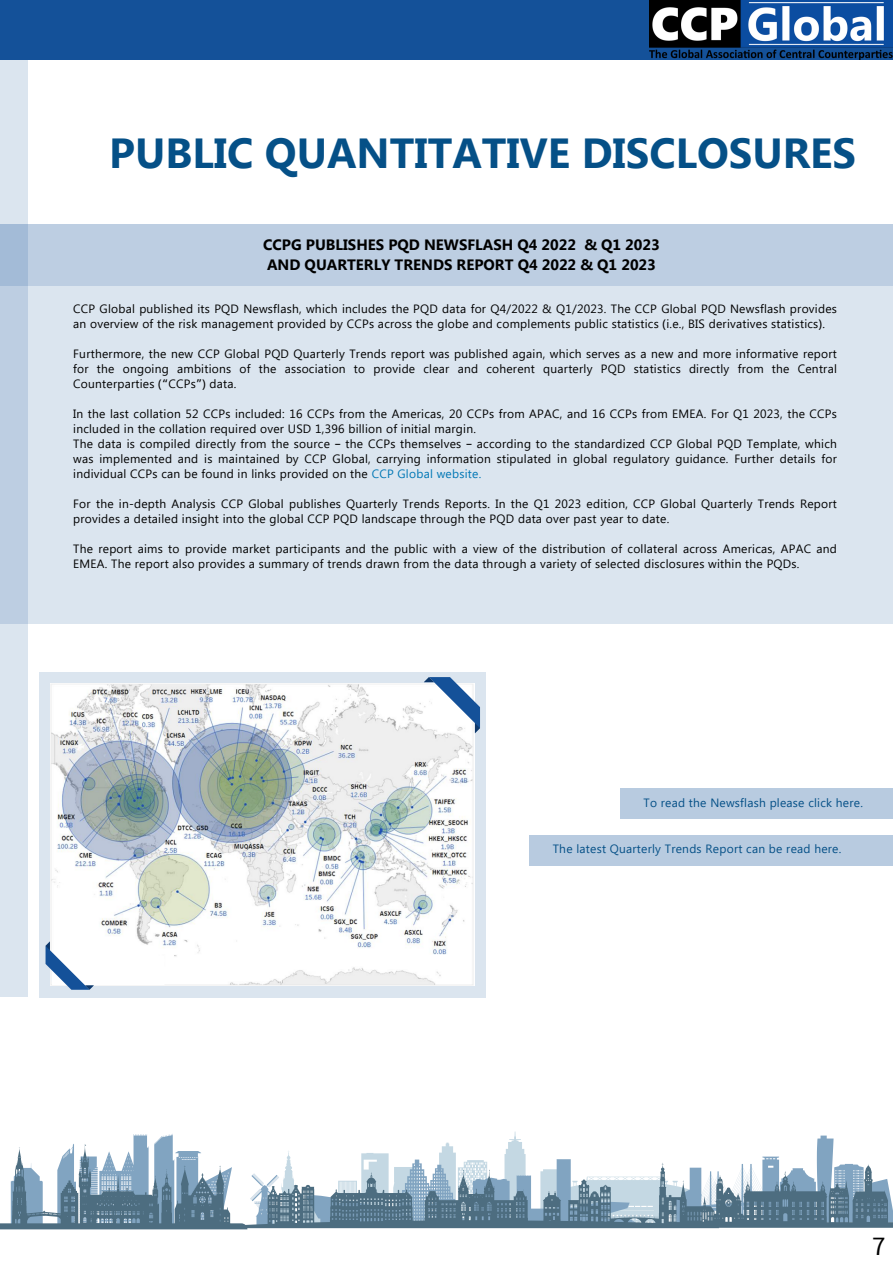
<style>
.page{position:relative;width:893px;height:1264px;background:#fff}
.page>*{position:absolute;margin:0;border:0;box-sizing:border-box;transform-origin:0 0}
.t1{font:700 42px "Segoe UI";color:#055087}
.t2{font:27px "Source Sans Pro";color:#000}
.t3{font:700 15px "Segoe UI";color:#000}
.t4{font:12px/15px "Segoe UI";letter-spacing:.02em;color:#000}
.t5{font:12px "Segoe UI";letter-spacing:.02em;color:#055087}
.s1{font-family:"Noto Sans"}
.s2{font-family:"Noto Sans Gurmukhi"}
.s3{color:#0077b5}
</style>
<div class="page">
<div style="left:0;top:0;width:892px;height:60px;background:#145199"></div>
<div style="left:0;top:224px;width:892px;height:399px;background:#dbe5ef"></div>
<div style="left:0;top:224px;width:892px;height:62px;background:#bdcee2"></div>
<div style="left:620px;top:788px;width:272px;height:30px;background:#b8cbe0"></div>
<svg style="left:0;top:1131px;width:892px;height:98px"></svg>
<svg style="left:0;top:60px;width:28px;height:936px;background:#ccd9e8"></svg>
<div style="left:529px;top:835px;width:363px;height:30px;background:#b8cbe0"></div>
<div style="left:39px;top:672px;width:447px;height:325px;background:#dbe5ef"></div>
<img style="left:50px;top:683px;width:424px;height:302px">
<svg style="left:424px;top:677px;width:56px;height:56px;background:#b6c8de"></svg>
<svg style="left:46px;top:941px;width:48px;height:48px;background:#b9cbe0"></svg>
<img style="left:649px;top:0;width:243px;height:60px">
<p class="t1" style="left:109px;top:122px;width:748px">PUBLIC QUANTITATIVE DISCLOSURES</p>
<p class="t3" style="left:263px;top:233px;width:398px">CCPG PUBLISHES PQD NEWSFLASH Q4 2022 &amp; Q1 2023</p>
<p class="t3" style="left:267px;top:253px;width:390px">AND QUARTERLY TRENDS REPORT Q4 2022 &amp; Q1 2023</p>
<p class="t4" style="left:73px;top:300px;width:765px">CCP Global published its PQD Newsflash, which includes the PQD data for Q4/2022 &amp; Q1/2023. The CCP Global PQD Newsflash provides an overview of the risk management provided by CCPs across the globe and complements public statistics <span class="s1">(</span>i.e., BIS derivatives statistics<span class="s1">)</span>.</p>
<p class="t4" style="left:73px;top:345px;width:765px;text-align:justify">Furthermore, the new CCP Global PQD Quarterly Trends report was published again, which serves as a new and more informative report for the ongoing ambitions of the association to provide clear and coherent quarterly PQD statistics directly from the Central Counterparties <span class="s1">(</span><span class="s2">“</span>CCPs<span class="s2">”</span><span class="s1">)</span> data.</p>
<p class="t4" style="left:73px;top:405px;width:765px">In the last collation 52 CCPs included: 16 CCPs from the Americas, 20 CCPs from APAC, and 16 CCPs from EMEA. For Q1 2023, the CCPs included in the collation required over USD 1,396 billion of initial margin.</p>
<p class="t4" style="left:73px;top:435px;width:765px;text-align:justify">The data is compiled directly from the source <span class="s2">–</span> the CCPs themselves <span class="s2">–</span> according to the standardized CCP Global PQD Template, which was implemented and is maintained by CCP Global, carrying information stipulated in global regulatory guidance. Further details for individual CCPs can be found in links provided on the <span class="s3">CCP Global website.</span></p>
<p class="t4" style="left:73px;top:495px;width:765px">For the in-depth Analysis CCP Global publishes Quarterly Trends Reports. In the Q1 2023 edition, CCP Global Quarterly Trends Report provides a detailed insight into the global CCP PQD landscape through the PQD data over past year to date.</p>
<p class="t4" style="left:73px;top:540px;width:765px">The report aims to provide market participants and the public with a view of the distribution of collateral across Americas, APAC and<br>EMEA. The report also provides a summary of trends drawn from the data through a variety of selected disclosures within the PQDs.</p>
<p class="t5" style="left:643px;top:794px;width:221px">To read the Newsflash please click here.</p>
<p class="t5" style="left:552px;top:840px;width:290px">The latest Quarterly Trends Report can be read here.</p>
<p class="t2" style="left:872px;top:1228px;width:15px">7</p>
</div>
